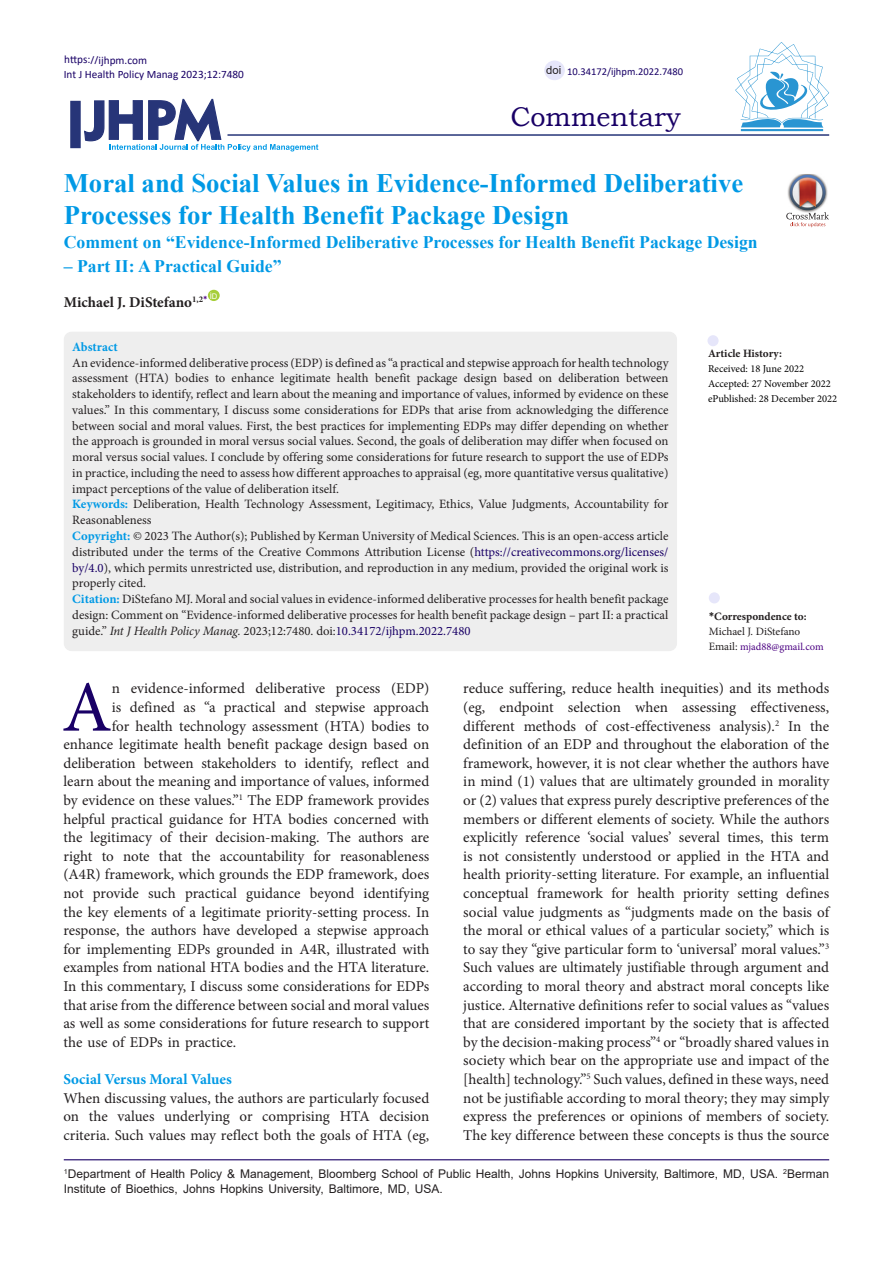
<style>
.page{position:relative;width:893px;height:1263px;background:#fff}
.page>*{position:absolute;margin:0;border:0;box-sizing:border-box;transform-origin:0 0}
.t1{font:72.3px "Minion Pro";color:#190066}
.t2{font:27px "Bookman Old Style";color:#190066}
.Default{font:700 26.7px/31.5px "Times New Roman";color:#0099e5}
.Default-2{font:700 17.7px "Times New Roman";color:#0099e5}
.t3{font:15px/18.6px "Minion Pro";color:#231f20;text-align:justify}
.t4{font:700 15px "Minion Pro";color:#0099e5}
.Default-3{font:700 15px "Minion Pro";color:#231f20}
.t5{font:12.75px/15.8px "Minion Pro";color:#231f20;text-align:justify}
.Default-4{font:700 12.75px "Minion Pro";color:#0099e5}
.t6{font:12px/14.4px "Arial";color:#231f20}
.t7{font:11.25px "Calibri";color:#190066}
.t8{font:700 11.25px "Minion Pro";color:#231f20}
.t9{font:11.25px "Minion Pro";letter-spacing:-.005em;color:#231f20}
.t10{font:11.25px "Arial";color:#231f20}
.t11{font:10.5px "Minion Pro";color:#000}
.t12{font:10.5px "Calibri";color:#190066}
.t13{font:10.5px "Minion Pro";color:#4b0082}
.t14{font:7.8px "Arial";color:#fff}
.s1{font-weight:700;color:#0099e5}
.s2{color:#190066}
.s3{font-style:italic}
.s4{font-family:"Calibri"}
.s5{font-size:11.25px;color:#231f20}
</style>
<div class="page">
<div style="left:64px;top:332px;width:613px;height:319px;background:#eee;border-radius:8px"></div>
<div style="left:709px;top:592px;width:11px;height:11px;background:#e6e6fa;border-radius:50%"></div>
<div style="left:707px;top:335px;width:12px;height:11px;background:#e6e6fa;border-radius:50%"></div>
<hr style="left:64px;top:1159px;width:765px;height:1px;background:#190066">
<svg style="left:84px;top:98px;width:234px;height:53px"></svg>
<div style="left:70px;top:101px;width:11px;height:47px;background:#273578;border:1px solid #273578"></div>
<div style="left:208px;top:290px;width:12px;height:11px;background:#a6ce39;border-radius:50%"></div>
<hr style="left:227px;top:134px;width:602px;height:2px;background:#273578">
<hr style="left:741px;top:129px;width:82px;height:2px;background:#2995d2">
<svg style="left:735px;top:42px;width:94px;height:86px"></svg>
<div style="left:544px;top:61px;width:21px;height:19px;background:#e6e6fa;border-radius:50%"></div>
<img style="left:798px;top:174px;width:18px;height:1px">
<svg style="left:786px;top:175px;width:43px;height:52px"></svg>
<p class="t7" style="left:64px;top:52px;width:84px">https://ijhpm.com</p>
<p class="t7" style="left:64px;top:67px;width:182px">Int J Health Policy Manag 2023;12:7480</p>
<p class="t10" style="left:546px;top:62px;width:17px">doi</p>
<p class="t12" style="left:567px;top:64px;width:118px">10.34172/ijhpm.2022.7480</p>
<p class="t2" style="left:510px;top:99px;width:172px">Commentary</p>
<p class="Default" style="left:64px;top:167px;width:681px">Moral and Social Values in Evidence-Informed Deliberative<br>Processes for Health Benefit Package Design</p>
<p class="Default-2" style="left:64px;top:229px;width:695px">Comment on “Evidence-Informed Deliberative Processes for Health Benefit Package Design</p>
<p class="Default-2" style="left:64px;top:253px;width:219px">– Part II: A Practical Guide”</p>
<p class="Default-3" style="left:64px;top:291px;width:145px">Michael J. DiStefano<sup>1,2</sup><sup>*</sup></p>
<p class="t14" style="left:210px;top:290px;width:9px">ID</p>
<p class="Default-4" style="left:72px;top:338px;width:47px">Abstract</p>
<p class="t5" style="left:72px;top:355px;width:598px">An evidence-informed deliberative process (EDP) is defined as “a practical and stepwise approach for health technology assessment (HTA) bodies to enhance legitimate health benefit package design based on deliberation between stakeholders to identify, reflect and learn about the meaning and importance of values, informed by evidence on these values.” In this commentary, I discuss some considerations for EDPs that arise from acknowledging the difference between social and moral values. First, the best practices for implementing EDPs may differ depending on whether the approach is grounded in moral versus social values. Second, the goals of deliberation may differ when focused on moral versus social values. I conclude by offering some considerations for future research to support the use of EDPs in practice, including the need to assess how different approaches to appraisal (eg, more quantitative versus qualitative) impact perceptions of the value of deliberation itself.</p>
<p class="t5" style="left:72px;top:497px;width:598px"><span class="s1">Keywords:</span> Deliberation, Health Technology Assessment, Legitimacy, Ethics, Value Judgments, Accountability for<br>Reasonableness</p>
<p class="t5" style="left:72px;top:528px;width:598px"><span class="s1">Copyright:</span> © 2023 The Author(s); Published by Kerman University of Medical Sciences. This is an open-access article distributed under the terms of the Creative Commons Attribution License (<span class="s2">https://creativecommons.org/licenses/ by/4.0</span>), which permits unrestricted use, distribution, and reproduction in any medium, provided the original work is properly cited.</p>
<p class="t5" style="left:72px;top:591px;width:598px"><span class="s1">Citation:</span> DiStefano MJ. Moral and social values in evidence-informed deliberative processes for health benefit package design: Comment on “Evidence-informed deliberative processes for health benefit package design – part II: a practical guide.” <span class="s3">Int J Health Policy Manag.</span> 2023;12:7480. doi:<span class="s2">10.34172/ijhpm.2022.7480</span></p>
<p class="t8" style="left:708px;top:345px;width:76px">Article History:</p>
<p class="t11" style="left:708px;top:362px;width:98px">Received: 18 June 2022</p>
<p class="t11" style="left:708px;top:377px;width:124px">Accepted: 27 November 2022</p>
<p class="t11" style="left:708px;top:392px;width:131px">ePublished: 28 December 2022</p>
<p class="t8" style="left:709px;top:608px;width:99px"><span class="s4">*</span>Correspondence to:</p>
<p class="t9" style="left:709px;top:624px;width:93px">Michael J. DiStefano</p>
<p class="t13" style="left:709px;top:639px;width:116px"><span class="s5">Email:</span> mjad88@gmail.com</p>
<p class="t1" style="left:62px;top:659px;width:51px">A</p>
<p class="t3" style="left:112px;top:679px;width:319px">n evidence-informed deliberative process (EDP)</p>
<p class="t3" style="left:112px;top:698px;width:319px">is defined as “a practical and stepwise approach</p>
<p class="t3" style="left:112px;top:717px;width:319px">for health technology assessment (HTA) bodies to</p>
<p class="t3" style="left:63px;top:735px;width:367px">enhance legitimate health benefit package design based on</p>
<p class="t3" style="left:63px;top:754px;width:367px">deliberation between stakeholders to identify, reflect and</p>
<p class="t3" style="left:63px;top:772px;width:367px">learn about the meaning and importance of values, informed</p>
<p class="t3" style="left:63px;top:791px;width:367px">by evidence on these values.”<sup>1</sup> The EDP framework provides</p>
<p class="t3" style="left:63px;top:810px;width:367px">helpful practical guidance for HTA bodies concerned with</p>
<p class="t3" style="left:63px;top:828px;width:367px">the legitimacy of their decision-making. The authors are</p>
<p class="t3" style="left:63px;top:847px;width:367px">right to note that the accountability for reasonableness</p>
<p class="t3" style="left:63px;top:865px;width:367px">(A4R) framework, which grounds the EDP framework, does</p>
<p class="t3" style="left:63px;top:884px;width:367px">not provide such practical guidance beyond identifying</p>
<p class="t3" style="left:63px;top:903px;width:367px">the key elements of a legitimate priority-setting process. In</p>
<p class="t3" style="left:63px;top:921px;width:367px">response, the authors have developed a stepwise approach</p>
<p class="t3" style="left:63px;top:940px;width:367px">for implementing EDPs grounded in A4R, illustrated with</p>
<p class="t3" style="left:63px;top:958px;width:367px">examples from national HTA bodies and the HTA literature.</p>
<p class="t3" style="left:63px;top:977px;width:367px">In this commentary, I discuss some considerations for EDPs</p>
<p class="t3" style="left:63px;top:996px;width:367px">that arise from the difference between social and moral values</p>
<p class="t3" style="left:63px;top:1014px;width:367px">as well as some considerations for future research to support</p>
<p class="t3" style="left:63px;top:1033px;width:174px">the use of EDPs in practice.</p>
<p class="t4" style="left:63px;top:1069px;width:170px">Social Versus Moral Values</p>
<p class="t3" style="left:63px;top:1089px;width:367px">When discussing values, the authors are particularly focused on the values underlying or comprising HTA decision criteria. Such values may reflect both the goals of HTA (eg,</p>
<p class="t3" style="left:463px;top:679px;width:367px">reduce suffering, reduce health inequities) and its methods (eg, endpoint selection when assessing effectiveness, different methods of cost-effectiveness analysis).<sup>2</sup> In the definition of an EDP and throughout the elaboration of the framework, however, it is not clear whether the authors have in mind (1) values that are ultimately grounded in morality or (2) values that express purely descriptive preferences of the members or different elements of society. While the authors explicitly reference ‘social values’ several times, this term is not consistently understood or applied in the HTA and health priority-setting literature. For example, an influential conceptual framework for health priority setting defines social value judgments as “judgments made on the basis of the moral or ethical values of a particular society,” which is to say they “give particular form to ‘universal’ moral values.”<sup>3<br></sup>Such values are ultimately justifiable through argument and according to moral theory and abstract moral concepts like justice. Alternative definitions refer to social values as “values that are considered important by the society that is affected by the decision-making process”<sup>4</sup> or “broadly shared values in society which bear on the appropriate use and impact of the [health] technology.”<sup>5</sup> Such values, defined in these ways, need not be justifiable according to moral theory; they may simply express the preferences or opinions of members of society.<br>The key difference between these concepts is thus the source</p>
<p class="t6" style="left:64px;top:1167px;width:767px"><sup>1</sup>Department of Health Policy &amp; Management, Bloomberg School of Public Health, Johns Hopkins University, Baltimore, MD, USA. <sup>2</sup>Berman<br>Institute of Bioethics, Johns Hopkins University, Baltimore, MD, USA.</p>
</div>
